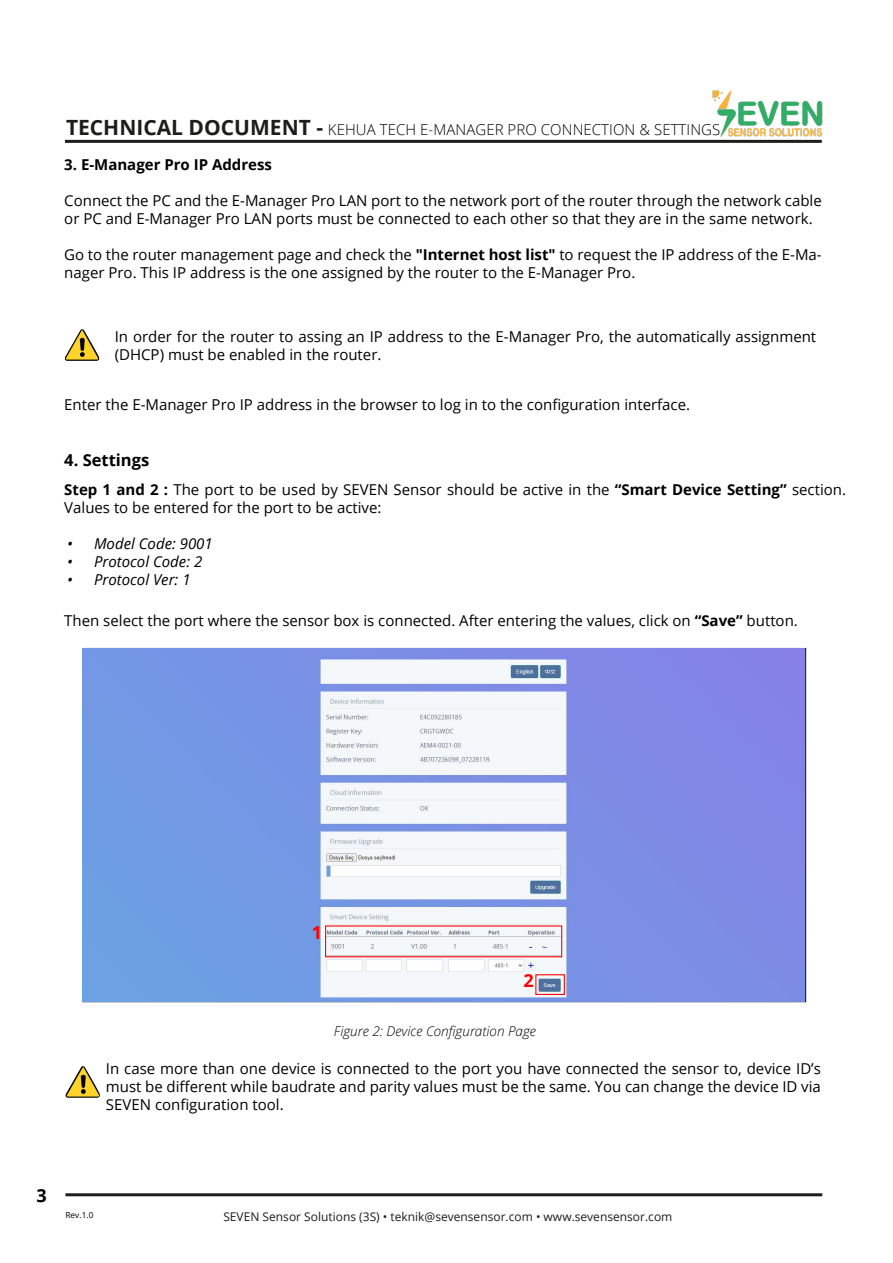
<style>
.page{position:relative;width:893px;height:1263px;background:#fff}
.page>*{position:absolute;margin:0;border:0;box-sizing:border-box;transform-origin:0 0}
.t1{font:700 18px "Open Sans";color:#f00}
.t2{font:700 18px "Open Sans";color:#000}
.t3{font:700 16.5px "Open Sans";color:#000}
.t4{font:15px/18px "Open Sans";color:#000}
.t5{font:300 15px "Open Sans";letter-spacing:.005em;color:#000}
.t6{font:italic 15px "Open Sans";color:#000}
.t7{font:700 15px "Open Sans";color:#000}
.t8{font:italic 300 13.5px "Open Sans";color:#000}
.t9{font:12px "Open Sans";color:#1d1d1b}
.t10{font:8.4px "Open Sans";color:#000}
.s1{font-weight:700;font-size:21px;color:#1d1d1b}
.s2{font-weight:700}
</style>
<div class="page">
<hr style="left:65px;top:140px;width:757px;height:3px;background:#1d1d1b">
<hr style="left:65px;top:1193px;width:757px;height:3px;background:#1d1d1b">
<img style="left:707px;top:90px;width:116px;height:53px">
<img style="left:64px;top:329px;width:36px;height:32px">
<img style="left:83px;top:649px;width:722px;height:352px">
<div style="left:325px;top:925px;width:237px;height:32px;border:1px solid #ff0808"></div>
<div style="left:535px;top:974px;width:30px;height:21px;border:1px solid #ff0808"></div>
<img style="left:65px;top:1066px;width:35px;height:32px">
<p class="t5" style="left:66px;top:119px;width:656px"><span class="s1">TECHNICAL DOCUMENT -</span> KEHUA TECH E-MANAGER PRO CONNECTION &amp; SETTINGS</p>
<p class="t7" style="left:64px;top:154px;width:209px">3. E-Manager Pro IP Address</p>
<p class="t4" style="left:64px;top:191px;width:759px">Connect the PC and the E-Manager Pro LAN port to the network port of the router through the network cable or PC and E-Manager Pro LAN ports must be connected to each other so that they are in the same network.</p>
<p class="t4" style="left:64px;top:245px;width:759px">Go to the router management page and check the <span class="s2">"Internet host list"</span> to request the IP address of the E-Ma&shy;nager Pro. This IP address is the one assigned by the router to the E-Manager Pro.</p>
<p class="t4" style="left:115px;top:327px;width:703px">In order for the router to assing an IP address to the E-Manager Pro, the automatically assignment (DHCP) must be enabled in the router.</p>
<p class="t4" style="left:64px;top:396px;width:627px">Enter the E-Manager Pro IP address in the browser to log in to the configuration interface.</p>
<p class="t3" style="left:64px;top:448px;width:86px">4. Settings</p>
<p class="t4" style="left:64px;top:480px;width:783px"><span class="s2">Step 1 and 2 :</span> The port to be used by SEVEN Sensor should be active in the <span class="s2">“Smart Device Setting”</span> section.<br>Values to be entered for the port to be active:</p>
<p class="t6" style="left:67px;top:533px;width:147px">• Model Code: 9001</p>
<p class="t6" style="left:67px;top:551px;width:137px">• Protocol Code: 2</p>
<p class="t6" style="left:67px;top:569px;width:125px">• Protocol Ver: 1</p>
<p class="t4" style="left:64px;top:612px;width:735px">Then select the port where the sensor box is connected. After entering the values, click on <span class="s2">“Save”</span> button.</p>
<p class="t1" style="left:312px;top:919px;width:12px">1</p>
<p class="t1" style="left:524px;top:968px;width:12px">2</p>
<p class="t8" style="left:334px;top:1022px;width:204px">Figure 2: Device Configuration Page</p>
<p class="t4" style="left:106px;top:1059px;width:716px;text-align:justify">In case more than one device is connected to the port you have connected the sensor to, device ID’s must be different while baudrate and parity values must be the same. You can change the device ID via SEVEN configuration tool.</p>
<p class="t2" style="left:36px;top:1182px;width:12px">3</p>
<p class="t10" style="left:65px;top:1209px;width:29px">Rev.1.0</p>
<p class="t9" style="left:223px;top:1209px;width:451px">SEVEN Sensor Solutions (3S) • teknik@sevensensor.com • www.sevensensor.com</p>
</div>
